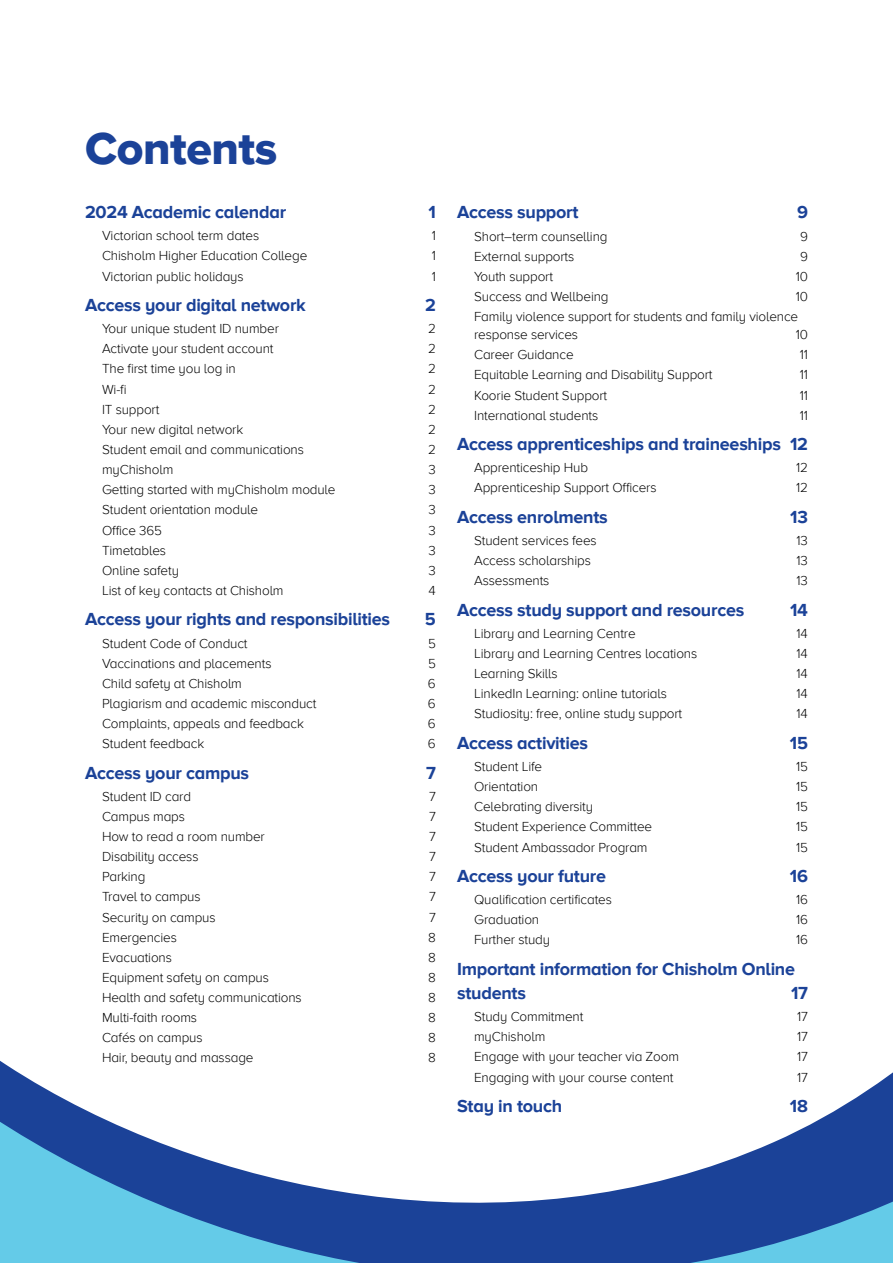
<style>
.page{position:relative;width:893px;height:1263px;background:#fff}
.page>*{position:absolute;margin:0;border:0;box-sizing:border-box;transform-origin:0 0}
.TOC_Heading{font:46.5px "Proxima Nova A Extrabld";letter-spacing:-.01em;color:#1b4298}
.t1{font:700 18px/24px "Proxima Nova A";letter-spacing:-.015em;color:#1b4298}
.t2{font:300 13.5px/18px "Proxima Nova A";letter-spacing:-.01em;color:#000}
</style>
<div class="page">
<svg style="left:0;top:1061px;width:893px;height:202px"></svg>
<h2 class="TOC_Heading" style="left:85px;top:122px;width:194px">Contents</h2>
<p class="t1" style="left:85px;top:200px;width:203px">2024 Academic calendar</p>
<p class="t1" style="left:428px;top:200px;width:9px">1</p>
<p class="t2" style="left:102px;top:227px;width:159px">Victorian school term dates</p>
<p class="t2" style="left:432px;top:227px;width:6px">1</p>
<p class="t2" style="left:102px;top:247px;width:207px">Chisholm Higher Education College</p>
<p class="t2" style="left:432px;top:247px;width:6px">1</p>
<p class="t2" style="left:102px;top:267px;width:143px">Victorian public holidays</p>
<p class="t2" style="left:432px;top:267px;width:6px">1</p>
<p class="t1" style="left:85px;top:293px;width:222px">Access your digital network</p>
<p class="t1" style="left:425px;top:293px;width:12px">2</p>
<p class="t2" style="left:102px;top:320px;width:178px">Your unique student ID number</p>
<p class="t2" style="left:428px;top:320px;width:9px">2</p>
<p class="t2" style="left:102px;top:340px;width:173px">Activate your student account</p>
<p class="t2" style="left:428px;top:340px;width:9px">2</p>
<p class="t2" style="left:102px;top:360px;width:135px">The first time you log in</p>
<p class="t2" style="left:428px;top:360px;width:9px">2</p>
<p class="t2" style="left:102px;top:380px;width:26px">Wi-fi</p>
<p class="t2" style="left:428px;top:380px;width:9px">2</p>
<p class="t2" style="left:102px;top:400px;width:59px">IT support</p>
<p class="t2" style="left:428px;top:400px;width:9px">2</p>
<p class="t2" style="left:102px;top:420px;width:143px">Your new digital network</p>
<p class="t2" style="left:428px;top:420px;width:9px">2</p>
<p class="t2" style="left:102px;top:441px;width:203px">Student email and communications</p>
<p class="t2" style="left:428px;top:441px;width:9px">2</p>
<p class="t2" style="left:102px;top:461px;width:73px">myChisholm</p>
<p class="t2" style="left:428px;top:461px;width:9px">3</p>
<p class="t2" style="left:102px;top:481px;width:235px">Getting started with myChisholm module</p>
<p class="t2" style="left:428px;top:481px;width:9px">3</p>
<p class="t2" style="left:102px;top:501px;width:158px">Student orientation module</p>
<p class="t2" style="left:428px;top:501px;width:9px">3</p>
<p class="t2" style="left:102px;top:521px;width:62px">Office 365</p>
<p class="t2" style="left:428px;top:521px;width:9px">3</p>
<p class="t2" style="left:102px;top:541px;width:66px">Timetables</p>
<p class="t2" style="left:428px;top:541px;width:9px">3</p>
<p class="t2" style="left:102px;top:561px;width:78px">Online safety</p>
<p class="t2" style="left:428px;top:561px;width:9px">3</p>
<p class="t2" style="left:102px;top:581px;width:183px">List of key contacts at Chisholm</p>
<p class="t2" style="left:429px;top:581px;width:9px">4</p>
<p class="t1" style="left:85px;top:608px;width:307px">Access your rights and responsibilities</p>
<p class="t1" style="left:425px;top:608px;width:12px">5</p>
<p class="t2" style="left:102px;top:634px;width:147px">Student Code of Conduct</p>
<p class="t2" style="left:428px;top:634px;width:9px">5</p>
<p class="t2" style="left:102px;top:654px;width:171px">Vaccinations and placements</p>
<p class="t2" style="left:428px;top:654px;width:9px">5</p>
<p class="t2" style="left:102px;top:674px;width:141px">Child safety at Chisholm</p>
<p class="t2" style="left:428px;top:674px;width:9px">6</p>
<p class="t2" style="left:102px;top:695px;width:216px">Plagiarism and academic misconduct</p>
<p class="t2" style="left:428px;top:695px;width:9px">6</p>
<p class="t2" style="left:102px;top:715px;width:203px">Complaints, appeals and feedback</p>
<p class="t2" style="left:428px;top:715px;width:9px">6</p>
<p class="t2" style="left:102px;top:735px;width:104px">Student feedback</p>
<p class="t2" style="left:428px;top:735px;width:9px">6</p>
<p class="t1" style="left:85px;top:761px;width:166px">Access your campus</p>
<p class="t1" style="left:426px;top:761px;width:11px">7</p>
<p class="t2" style="left:102px;top:787px;width:91px">Student ID card</p>
<p class="t2" style="left:429px;top:787px;width:8px">7</p>
<p class="t2" style="left:102px;top:808px;width:84px">Campus maps</p>
<p class="t2" style="left:429px;top:808px;width:8px">7</p>
<p class="t2" style="left:102px;top:828px;width:164px">How to read a room number</p>
<p class="t2" style="left:429px;top:828px;width:8px">7</p>
<p class="t2" style="left:102px;top:848px;width:98px">Disability access</p>
<p class="t2" style="left:429px;top:848px;width:8px">7</p>
<p class="t2" style="left:102px;top:868px;width:45px">Parking</p>
<p class="t2" style="left:429px;top:868px;width:8px">7</p>
<p class="t2" style="left:102px;top:888px;width:100px">Travel to campus</p>
<p class="t2" style="left:429px;top:888px;width:8px">7</p>
<p class="t2" style="left:102px;top:908px;width:115px">Security on campus</p>
<p class="t2" style="left:429px;top:908px;width:8px">7</p>
<p class="t2" style="left:102px;top:928px;width:76px">Emergencies</p>
<p class="t2" style="left:428px;top:928px;width:9px">8</p>
<p class="t2" style="left:102px;top:948px;width:71px">Evacuations</p>
<p class="t2" style="left:428px;top:948px;width:9px">8</p>
<p class="t2" style="left:102px;top:969px;width:168px">Equipment safety on campus</p>
<p class="t2" style="left:428px;top:969px;width:9px">8</p>
<p class="t2" style="left:102px;top:989px;width:201px">Health and safety communications</p>
<p class="t2" style="left:428px;top:989px;width:9px">8</p>
<p class="t2" style="left:102px;top:1009px;width:97px">Multi-faith rooms</p>
<p class="t2" style="left:428px;top:1009px;width:9px">8</p>
<p class="t2" style="left:102px;top:1029px;width:102px">Cafés on campus</p>
<p class="t2" style="left:428px;top:1029px;width:9px">8</p>
<p class="t2" style="left:102px;top:1049px;width:153px">Hair, beauty and massage</p>
<p class="t2" style="left:428px;top:1049px;width:9px">8</p>
<p class="t1" style="left:457px;top:201px;width:123px">Access support</p>
<p class="t1" style="left:797px;top:201px;width:12px">9</p>
<p class="t2" style="left:474px;top:227px;width:135px">Short–term counselling</p>
<p class="t2" style="left:800px;top:227px;width:9px">9</p>
<p class="t2" style="left:474px;top:247px;width:102px">External supports</p>
<p class="t2" style="left:800px;top:247px;width:9px">9</p>
<p class="t2" style="left:474px;top:267px;width:80px">Youth support</p>
<p class="t2" style="left:796px;top:267px;width:14px">10</p>
<p class="t2" style="left:474px;top:288px;width:136px">Success and Wellbeing</p>
<p class="t2" style="left:796px;top:288px;width:14px">10</p>
<p class="t2" style="left:474px;top:308px;width:326px">Family violence support for students and family violence response services</p>
<p class="t2" style="left:796px;top:326px;width:14px">10</p>
<p class="t2" style="left:474px;top:346px;width:101px">Career Guidance</p>
<p class="t2" style="left:800px;top:346px;width:10px">11</p>
<p class="t2" style="left:474px;top:366px;width:240px">Equitable Learning and Disability Support</p>
<p class="t2" style="left:800px;top:366px;width:10px">11</p>
<p class="t2" style="left:474px;top:386px;width:135px">Koorie Student Support</p>
<p class="t2" style="left:800px;top:386px;width:10px">11</p>
<p class="t2" style="left:474px;top:406px;width:126px">International students</p>
<p class="t2" style="left:800px;top:406px;width:10px">11</p>
<p class="t1" style="left:457px;top:432px;width:352px">Access apprenticeships and traineeships 12</p>
<p class="t2" style="left:474px;top:459px;width:115px">Apprenticeship Hub</p>
<p class="t2" style="left:796px;top:459px;width:13px">12</p>
<p class="t2" style="left:474px;top:479px;width:184px">Apprenticeship Support Officers</p>
<p class="t2" style="left:796px;top:479px;width:13px">12</p>
<p class="t1" style="left:457px;top:505px;width:152px">Access enrolments</p>
<p class="t1" style="left:790px;top:505px;width:19px">13</p>
<p class="t2" style="left:474px;top:532px;width:124px">Student services fees</p>
<p class="t2" style="left:797px;top:532px;width:13px">13</p>
<p class="t2" style="left:474px;top:552px;width:118px">Access scholarships</p>
<p class="t2" style="left:797px;top:552px;width:13px">13</p>
<p class="t2" style="left:474px;top:572px;width:77px">Assessments</p>
<p class="t2" style="left:797px;top:572px;width:13px">13</p>
<p class="t1" style="left:457px;top:598px;width:289px">Access study support and resources</p>
<p class="t1" style="left:790px;top:598px;width:19px">14</p>
<p class="t2" style="left:474px;top:625px;width:163px">Library and Learning Centre</p>
<p class="t2" style="left:797px;top:625px;width:13px">14</p>
<p class="t2" style="left:474px;top:645px;width:225px">Library and Learning Centres locations</p>
<p class="t2" style="left:797px;top:645px;width:13px">14</p>
<p class="t2" style="left:474px;top:665px;width:85px">Learning Skills</p>
<p class="t2" style="left:797px;top:665px;width:13px">14</p>
<p class="t2" style="left:474px;top:685px;width:194px">LinkedIn Learning: online tutorials</p>
<p class="t2" style="left:797px;top:685px;width:13px">14</p>
<p class="t2" style="left:474px;top:705px;width:210px">Studiosity: free, online study support</p>
<p class="t2" style="left:797px;top:705px;width:13px">14</p>
<p class="t1" style="left:457px;top:731px;width:132px">Access activities</p>
<p class="t1" style="left:790px;top:731px;width:20px">15</p>
<p class="t2" style="left:474px;top:758px;width:70px">Student Life</p>
<p class="t2" style="left:796px;top:758px;width:13px">15</p>
<p class="t2" style="left:474px;top:778px;width:66px">Orientation</p>
<p class="t2" style="left:796px;top:778px;width:13px">15</p>
<p class="t2" style="left:474px;top:798px;width:121px">Celebrating diversity</p>
<p class="t2" style="left:796px;top:798px;width:13px">15</p>
<p class="t2" style="left:474px;top:818px;width:180px">Student Experience Committee</p>
<p class="t2" style="left:796px;top:818px;width:13px">15</p>
<p class="t2" style="left:474px;top:838px;width:175px">Student Ambassador Program</p>
<p class="t2" style="left:796px;top:838px;width:13px">15</p>
<p class="t1" style="left:457px;top:864px;width:150px">Access your future</p>
<p class="t1" style="left:790px;top:864px;width:20px">16</p>
<p class="t2" style="left:474px;top:891px;width:139px">Qualification certificates</p>
<p class="t2" style="left:796px;top:891px;width:13px">16</p>
<p class="t2" style="left:474px;top:911px;width:67px">Graduation</p>
<p class="t2" style="left:796px;top:911px;width:13px">16</p>
<p class="t2" style="left:474px;top:931px;width:77px">Further study</p>
<p class="t2" style="left:796px;top:931px;width:13px">16</p>
<p class="t1" style="left:457px;top:957px;width:339px">Important information for Chisholm Online students</p>
<p class="t1" style="left:791px;top:981px;width:18px">17</p>
<p class="t2" style="left:474px;top:1008px;width:111px">Study Commitment</p>
<p class="t2" style="left:797px;top:1008px;width:12px">17</p>
<p class="t2" style="left:474px;top:1028px;width:73px">myChisholm</p>
<p class="t2" style="left:797px;top:1028px;width:12px">17</p>
<p class="t2" style="left:474px;top:1048px;width:206px">Engage with your teacher via Zoom</p>
<p class="t2" style="left:797px;top:1048px;width:12px">17</p>
<p class="t2" style="left:474px;top:1068px;width:201px">Engaging with your course content</p>
<p class="t2" style="left:797px;top:1068px;width:12px">17</p>
<p class="t1" style="left:457px;top:1094px;width:107px">Stay in touch</p>
<p class="t1" style="left:790px;top:1094px;width:20px">18</p>
</div>
